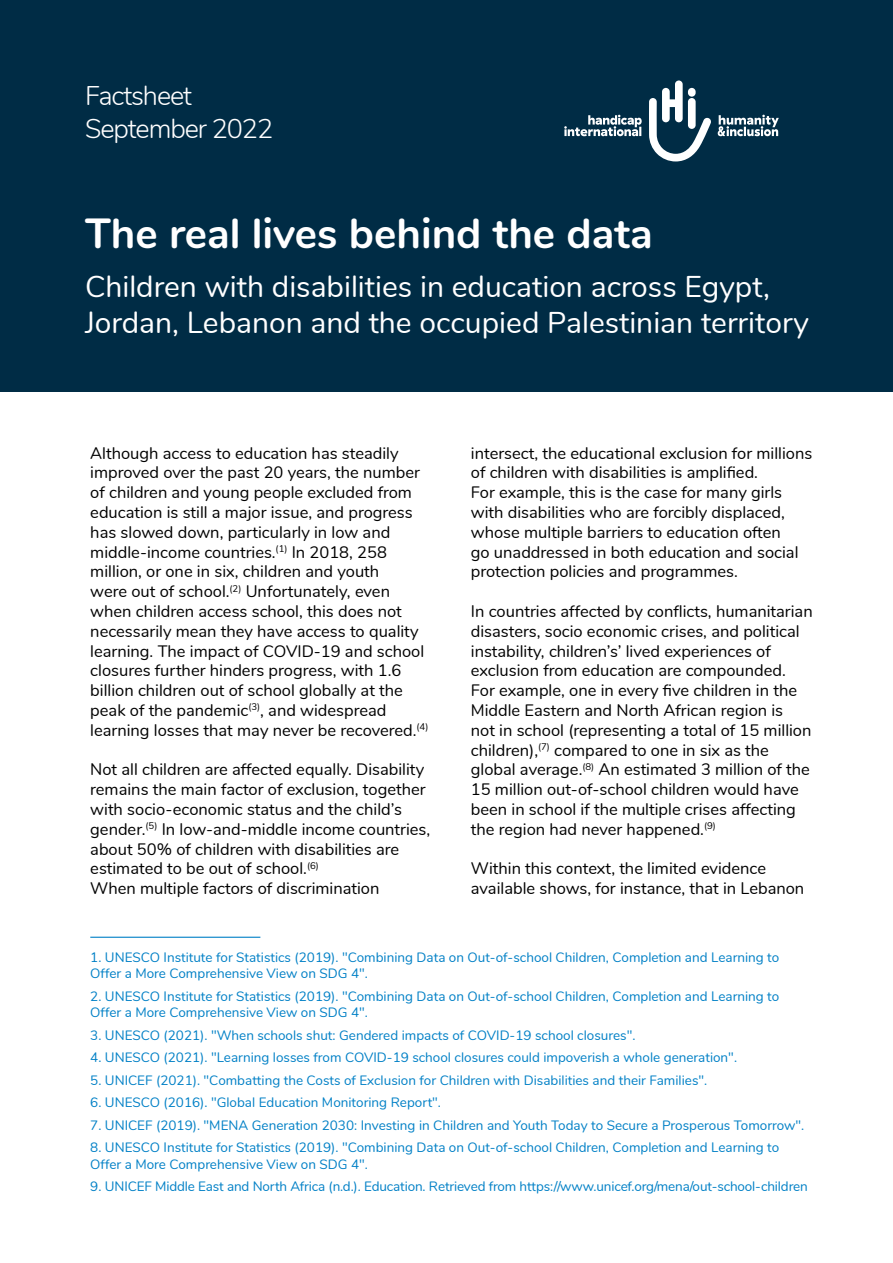
<style>
.page{position:relative;width:893px;height:1263px;background:#fff}
.page>*{position:absolute;margin:0;border:0;box-sizing:border-box;transform-origin:0 0}
.cover_title{font:700 42px "Nunito";color:#fff}
.cove-subtitle{font:30px/36px "Nunito";color:#fff}
.cover_study{font:300 27px "Nunito";letter-spacing:-.04em;color:#fff}
.text-2-columns{font:16.5px/19.8px "Nunito";color:#000}
.notes{font:13.5px/16.2px "Nunito";color:#0080c6}
</style>
<div class="page">
<div style="left:0;top:0;width:893px;height:391px;background:#002c45"></div>
<svg style="left:649px;top:80px;width:62px;height:81px"></svg>
<svg style="left:718px;top:115px;width:61px;height:21px"></svg>
<svg style="left:564px;top:115px;width:78px;height:21px"></svg>
<hr style="left:90px;top:937px;width:170px;height:1px;background:#0080c6">
<p class="cover_study" style="left:85px;top:76px;width:109px">Factsheet</p>
<p class="cover_study" style="left:85px;top:108px;width:190px">September 2022</p>
<p class="cover_title" style="left:85px;top:203px;width:569px">The real lives behind the data</p>
<p class="cove-subtitle" style="left:85px;top:267px;width:725px">Children with disabilities in education across Egypt,<br>Jordan, Lebanon and the occupied Palestinian territory</p>
<p class="text-2-columns" style="left:90px;top:442px;width:340px">Although access to education has steadily improved over the past 20 years, the number of children and young people excluded from education is still a major issue, and progress has slowed down, particularly in low and middle-income countries.<sup>(1)</sup> In 2018, 258 million, or one in six, children and youth<br>were out of school.<sup>(2)</sup> Unfortunately, even when children access school, this does not necessarily mean they have access to quality learning. The impact of COVID-19 and school closures further hinders progress, with 1.6 billion children out of school globally at the peak of the pandemic<sup>(3)</sup>, and widespread learning losses that may never be recovered.<sup>(4)</sup></p>
<p class="text-2-columns" style="left:90px;top:759px;width:341px">Not all children are affected equally. Disability remains the main factor of exclusion, together with socio-economic status and the child’s gender.<sup>(5)</sup> In low-and-middle income countries, about 50% of children with disabilities are estimated to be out of school.<sup>(6)<br></sup>When multiple factors of discrimination</p>
<p class="text-2-columns" style="left:471px;top:442px;width:343px">intersect, the educational exclusion for millions of children with disabilities is amplified.<br>For example, this is the case for many girls with disabilities who are forcibly displaced, whose multiple barriers to education often<br>go unaddressed in both education and social protection policies and programmes.</p>
<p class="text-2-columns" style="left:471px;top:600px;width:343px">In countries affected by conflicts, humanitarian disasters, socio economic crises, and political instability, children’s’ lived experiences of exclusion from education are compounded.<br>For example, one in every five children in the Middle Eastern and North African region is<br>not in school (representing a total of 15 million children),<sup>(7)</sup> compared to one in six as the global average.<sup>(8)</sup> An estimated 3 million of the 15 million out-of-school children would have been in school if the multiple crises affecting the region had never happened.<sup>(9)</sup></p>
<p class="text-2-columns" style="left:471px;top:858px;width:335px">Within this context, the limited evidence available shows, for instance, that in Lebanon</p>
<p class="notes" style="left:90px;top:948px;width:691px">1. UNESCO Institute for Statistics (2019). "Combining Data on Out-of-school Children, Completion and Learning to<br>Offer a More Comprehensive View on SDG 4".</p>
<p class="notes" style="left:90px;top:987px;width:691px">2. UNESCO Institute for Statistics (2019). "Combining Data on Out-of-school Children, Completion and Learning to<br>Offer a More Comprehensive View on SDG 4".</p>
<p class="notes" style="left:90px;top:1026px;width:547px">3. UNESCO (2021). "When schools shut: Gendered impacts of COVID-19 school closures".</p>
<p class="notes" style="left:90px;top:1048px;width:648px">4. UNESCO (2021). "Learning losses from COVID-19 school closures could impoverish a whole generation".</p>
<p class="notes" style="left:90px;top:1071px;width:618px">5. UNICEF (2021). "Combatting the Costs of Exclusion for Children with Disabilities and their Families".</p>
<p class="notes" style="left:90px;top:1094px;width:352px">6. UNESCO (2016). "Global Education Monitoring Report".</p>
<p class="notes" style="left:90px;top:1116px;width:716px">7. UNICEF (2019). "MENA Generation 2030: Investing in Children and Youth Today to Secure a Prosperous Tomorrow".</p>
<p class="notes" style="left:90px;top:1139px;width:691px">8. UNESCO Institute for Statistics (2019). "Combining Data on Out-of-school Children, Completion and Learning to<br>Offer a More Comprehensive View on SDG 4".</p>
<p class="notes" style="left:90px;top:1178px;width:719px">9. UNICEF Middle East and North Africa (n.d.). Education. Retrieved from https://www.unicef.org/mena/out-school-children</p>
</div>
